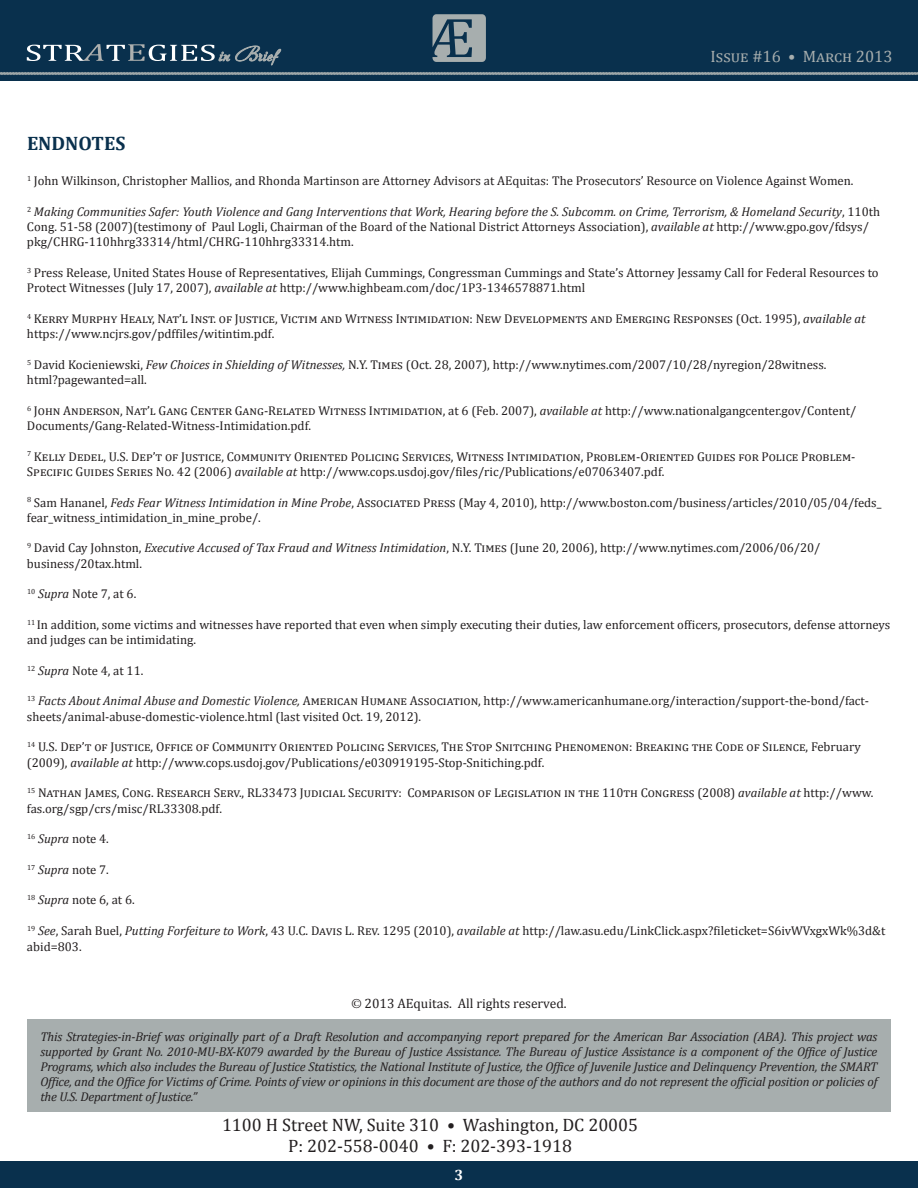
<style>
.page{position:relative;width:918px;height:1188px;background:#fff}
.page>*{position:absolute;margin:0;border:0;box-sizing:border-box;transform-origin:0 0}
.t1{font:700 19.5px "Cambria";color:#09304d}
.t2{font:18px/21.6px "Cambria";color:#231f20;text-align:center}
.t3{font:16.5px "Cambria";color:#a7aeae}
.t4{font:700 15px "Cambria";color:#fff}
.t5{font:13.5px "Cambria";color:#231f20}
.t6{font:12.75px/15.3px "Cambria";color:#231f20}
.t7{font:italic 12.75px/15px "Cambria";letter-spacing:-.015em;color:#231f20;text-align:justify}
.s1{font-style:italic}
.s2{font-family:"Times"}
</style>
<div class="page">
<div style="left:0;top:0;width:918px;height:81px;background:#09304d"></div>
<svg style="left:0;top:72px;width:918px;height:3px"></svg>
<img style="left:432px;top:14px;width:54px;height:48px">
<div style="left:0;top:1161px;width:918px;height:27px;background:#09304d"></div>
<svg style="left:27px;top:44px;width:254px;height:21px"></svg>
<div style="left:27px;top:1020px;width:864px;height:92px;background:#a7aeae"></div>
<p class="t3" style="left:711px;top:46px;width:183px">Issue #16 • March 2013</p>
<h1 class="t1" style="left:27px;top:130px;width:98px">ENDNOTES</h1>
<p class="t6" style="left:27px;top:173px;width:828px"><sup>1</sup> John Wilkinson, Christopher Mallios, and Rhonda Martinson are Attorney Advisors at AEquitas: The Prosecutors’ Resource on Violence Against Women.</p>
<p class="t6" style="left:27px;top:204px;width:855px"><sup>2</sup> <span class="s1">Making Communities Safer: Youth Violence and Gang Interventions that Work, Hearing before the S. Subcomm. on Crime, Terrorism, &amp; Homeland Security</span>, 110th<br>Cong. 51-58 (2007)(testimony of Paul Logli, Chairman of the Board of the National District Attorneys Association), <span class="s1">available at</span> http://www.gpo.gov/fdsys/ pkg/CHRG-110hhrg33314/html/CHRG-110hhrg33314.htm.</p>
<p class="t6" style="left:27px;top:265px;width:853px"><sup>3</sup> Press Release, United States House of Representatives, Elijah Cummings, Congressman Cummings and State’s Attorney Jessamy Call for Federal Resources to<br>Protect Witnesses (July 17, 2007), <span class="s1">available at</span> http://www.highbeam.com/doc/1P3-1346578871.html</p>
<p class="t6" style="left:27px;top:311px;width:840px"><sup>4</sup> Kerry Murphy Healy, Nat’l Inst. of Justice, Victim and Witness Intimidation: New Developments and Emerging Responses (Oct. 1995), <span class="s1">available at </span>https://www.ncjrs.gov/pdffiles/witintim.pdf.</p>
<p class="t6" style="left:27px;top:357px;width:801px"><sup>5</sup> David Kocieniewski, <span class="s1">Few Choices in Shielding of Witnesses,</span> N.Y. Times (Oct. 28, 2007), http://www.nytimes.com/2007/10/28/nyregion/28witness. html?pagewanted=all.</p>
<p class="t6" style="left:27px;top:403px;width:831px"><sup>6</sup> John Anderson, Nat’l Gang Center Gang-Related Witness Intimidation, at 6 (Feb. 2007), <span class="s1">available at</span> http://www.nationalgangcenter.gov/Content/<br>Documents/Gang-Related-Witness-Intimidation.pdf.</p>
<p class="t6" style="left:27px;top:449px;width:830px"><sup>7</sup> Kelly Dedel, U.S. Dep’t of Justice, Community Oriented Policing Services, Witness Intimidation, Problem-Oriented Guides for Police Problem-<br>Specific Guides Series No. 42 (2006) <span class="s1">available at</span> http://www.cops.usdoj.gov/files/ric/Publications/e07063407.pdf.</p>
<p class="t6" style="left:27px;top:495px;width:856px"><sup>8</sup> Sam Hananel, <span class="s1">Feds Fear Witness Intimidation in Mine Probe</span>, Associated Press (May 4, 2010), http://www.boston.com/business/articles/2010/05/04/feds_ fear_witness_intimidation_in_mine_probe/.</p>
<p class="t6" style="left:27px;top:540px;width:795px"><sup>9</sup> David Cay Johnston, <span class="s1">Executive Accused of Tax Fraud and Witness Intimidation</span>, N.Y. Times (June 20, 2006), http://www.nytimes.com/2006/06/20/ business/20tax.html.</p>
<p class="t6" style="left:27px;top:586px;width:111px"><sup>10</sup> <span class="s1">Supra</span> Note 7, at 6.</p>
<p class="t6" style="left:27px;top:617px;width:865px"><sup>11</sup> In addition, some victims and witnesses have reported that even when simply executing their duties, law enforcement officers, prosecutors, defense attorneys and judges can be intimidating.</p>
<p class="t6" style="left:27px;top:663px;width:118px"><sup>12</sup> <span class="s1">Supra</span> Note 4, at 11.</p>
<p class="t6" style="left:27px;top:693px;width:844px"><sup>13</sup> <span class="s1">Facts About Animal Abuse and Domestic Violence,</span> American Humane Association, http://www.americanhumane.org/interaction/support-the-bond/fact&shy;sheets/animal-abuse-domestic-violence.html (last visited Oct. 19, 2012).</p>
<p class="t6" style="left:27px;top:739px;width:835px"><sup>14</sup> U.S. Dep’t of Justice, Office of Community Oriented Policing Services, The Stop Snitching Phenomenon: Breaking the Code of Silence, February (2009), <span class="s1">available at</span> http://www.cops.usdoj.gov/Publications/e030919195-Stop-Snitiching.pdf.</p>
<p class="t6" style="left:27px;top:785px;width:848px"><sup>15</sup> Nathan James, Cong. Research Serv., RL33473 Judicial Security: Comparison of Legislation in the 110th Congress (2008) <span class="s1">available at</span> http://www. fas.org/sgp/crs/misc/RL33308.pdf.</p>
<p class="t6" style="left:27px;top:831px;width:83px"><sup>16</sup> <span class="s1">Supra</span> note 4.</p>
<p class="t6" style="left:27px;top:862px;width:83px"><sup>17</sup> <span class="s1">Supra</span> note 7.</p>
<p class="t6" style="left:27px;top:892px;width:109px"><sup>18</sup> <span class="s1">Supra</span> note 6, at 6.</p>
<p class="t6" style="left:27px;top:922px;width:860px;line-height:16.2px"><sup>19</sup> <span class="s1">See</span>, Sarah Buel, <span class="s1">Putting Forfeiture to Work</span>, 43 U.C. Davis L. Rev. 1295 (2010), <span class="s1">available at</span> http://law.asu.edu/LinkClick.aspx?fileticket=S6ivWVxgxWk%3d&amp;t abid=803.</p>
<p class="t5" style="left:351px;top:996px;width:217px"><span class="s2">©</span> 2013 AEquitas. All rights reserved.</p>
<p class="t7" style="left:40px;top:1028px;width:839px">This Strategies-in-Brief was originally part of a Draft Resolution and accompanying report prepared for the American Bar Association (ABA). This project was supported by Grant No. 2010-MU-BX-K079 awarded by the Bureau of Justice Assistance. The Bureau of Justice Assistance is a component of the Office of Justice Programs, which also includes the Bureau of Justice Statistics, the National Institute of Justice, the Office of Juvenile Justice and Delinquency Prevention, the SMART Office, and the Office for Victims of Crime. Points of view or opinions in this document are those of the authors and do not represent the official position or policies of the U.S. Department of Justice.”</p>
<h2 class="t2" style="left:222px;top:1114px;width:418px">1100 H Street NW, Suite 310 • Washington, DC 20005<br>P: 202-558-0040 • F: 202-393-1918</h2>
<p class="t4" style="left:455px;top:1165px;width:10px">3</p>
</div>
